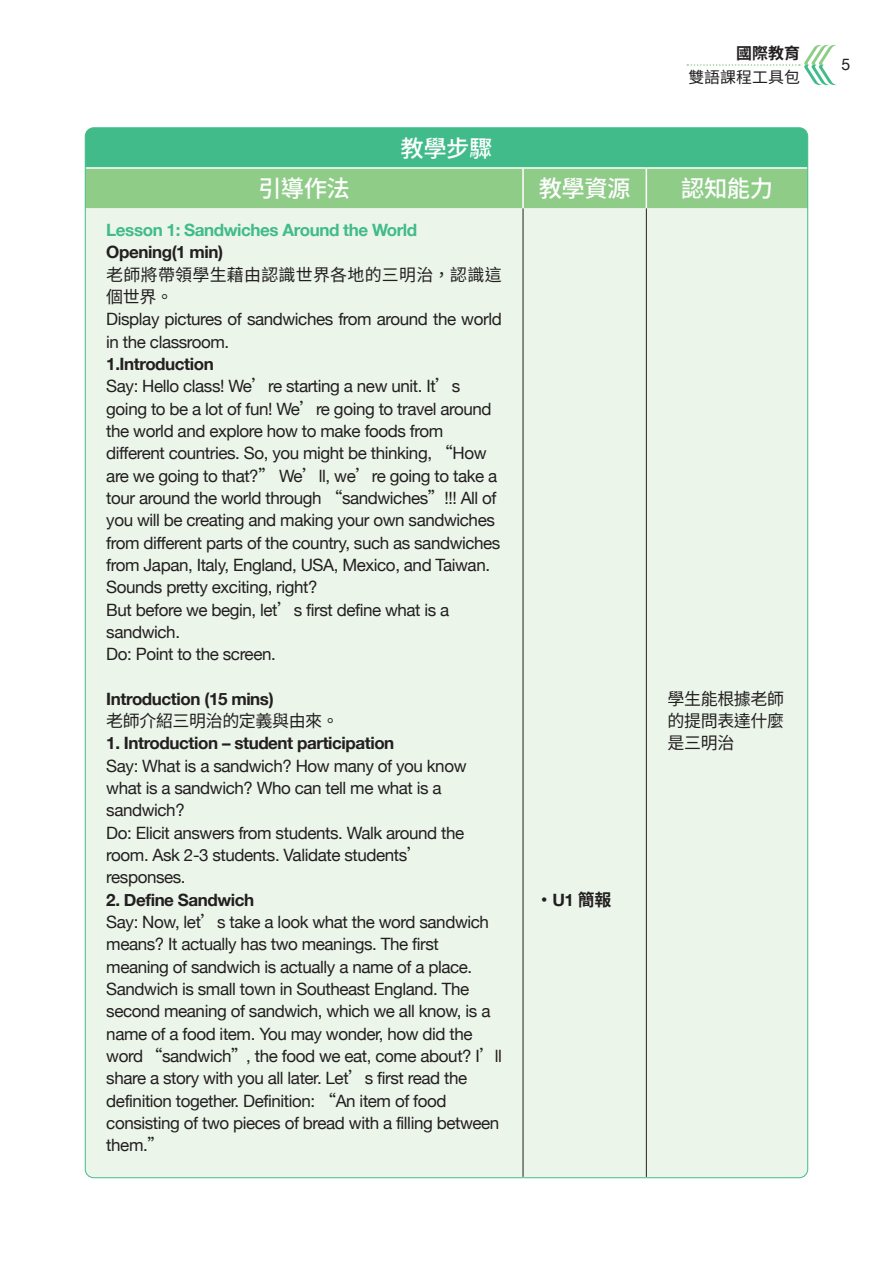
<style>
.page{position:relative;width:893px;height:1263px;background:#fff}
.page>*{position:absolute;margin:0;border:0;box-sizing:border-box;transform-origin:0 0}
.t1{font:500 23.4px "Noto Sans CJ Ktc";letter-spacing:-.025em;color:#fff}
.t2{font:16.95px/22.4px "Helvetica Neue";letter-spacing:-.025em;color:#231f20}
.t3{font:700 16.95px/22.4px "Helvetica Neue";letter-spacing:-.025em;color:#231f20}
.t4{font:16.95px/22.4px "Noto Sans CJ Ktc";letter-spacing:-.025em;color:#231f20;text-align:justify}
.t5{font:700 16.95px "Noto Sans CJ Ktc";color:#231f20}
.t6{font:15.9px "Noto Sans CJ Ktc";color:#231f20}
.t7{font:700 15.9px "Noto Sans CJ Ktc";color:#231f20}
.t8{font:15.9px "Helvetica Neue";color:#231f20}
.s1{font-weight:700;color:#41bb8a}
.s2{font-weight:700}
.s3{font-family:"Noto Sans CJ Ktc"}
.s4{font-family:"Noto Sans CJ Ktc";font-weight:400}
.s5{font-family:"Helvetica Neue"}
</style>
<div class="page">
<svg style="left:687px;top:45px;width:149px;height:40px"></svg>
<div style="left:85px;top:128px;width:723px;height:40px;background:#41bb8a"></div>
<div style="left:87px;top:169px;width:719px;height:39px;background:#8fcc88"></div>
<div style="left:85px;top:208px;width:723px;height:969px;background:#ebf5ea"></div>
<hr style="left:85px;top:167px;width:438px;height:2px;background:#fff">
<hr style="left:523px;top:167px;width:123px;height:2px;background:#fff">
<hr style="left:522px;top:169px;width:2px;height:39px;background:#fff">
<hr style="left:646px;top:167px;width:162px;height:2px;background:#fff">
<hr style="left:646px;top:169px;width:1px;height:39px;background:#fff">
<hr style="left:523px;top:208px;width:1px;height:969px;background:#231f20">
<hr style="left:646px;top:208px;width:1px;height:969px;background:#231f20">
<p class="t1" style="left:401px;top:135px;width:93px">教學步驟</p>
<p class="t7" style="left:736px;top:45px;width:65px">國際教育</p>
<p class="t6" style="left:688px;top:68px;width:113px">雙語課程工具包</p>
<p class="t1" style="left:258px;top:175px;width:93px">引導作法</p>
<p class="t1" style="left:539px;top:175px;width:93px">教學資源</p>
<p class="t1" style="left:681px;top:175px;width:93px">認知能力</p>
<p class="t2" style="left:106px;top:220px;width:397px"><span class="s1">Lesson 1: Sandwiches Around the World<br></span><span class="s2">Opening(1 min)<br></span><span class="s3">老師將帶領學生藉由認識世界各地的三明治，認識這個世界。<br></span>Display pictures of sandwiches from around the world in the classroom.<br><span class="s2">1.Introduction<br></span>Say: Hello class! We<span class="s3">’</span>re starting a new unit. It<span class="s3">’</span>s going to be a lot of fun! We<span class="s3">’</span>re going to travel around the world and explore how to make foods from different countries. So, you might be thinking, <span class="s3">“</span>How are we going to that?<span class="s3">”</span> We<span class="s3">’</span>ll, we<span class="s3">’</span>re going to take a tour around the world through <span class="s3">“</span>sandwiches<span class="s3">”</span>!!! All of you will be creating and making your own sandwiches from different parts of the country, such as sandwiches from Japan, Italy, England, USA, Mexico, and Taiwan.<br>Sounds pretty exciting, right?<br>But before we begin, let<span class="s3">’</span>s first define what is a sandwich.<br>Do: Point to the screen.</p>
<p class="t3" style="left:106px;top:688px;width:234px">Introduction (15 mins)<br><span class="s4">老師介紹三明治的定義與由來。</span></p>
<p class="t2" style="left:106px;top:733px;width:362px"><span class="s2">1. Introduction – student participation<br></span>Say: What is a sandwich? How many of you know what is a sandwich? Who can tell me what is a sandwich?<br>Do: Elicit answers from students. Walk around the room. Ask 2-3 students. Validate students<span class="s3">’ </span>responses.</p>
<p class="t2" style="left:106px;top:889px;width:397px"><span class="s2">2. Define Sandwich<br></span>Say: Now, let<span class="s3">’</span>s take a look what the word sandwich means? It actually has two meanings. The first meaning of sandwich is actually a name of a place.<br>Sandwich is small town in Southeast England. The second meaning of sandwich, which we all know, is a name of a food item. You may wonder, how did the word <span class="s3">“</span>sandwich<span class="s3">”</span>, the food we eat, come about? I<span class="s3">’</span>ll share a story with you all later. Let<span class="s3">’</span>s first read the definition together. Definition: <span class="s3">“</span>An item of food consisting of two pieces of bread with a filling between them.<span class="s3">”</span></p>
<p class="t5" style="left:536px;top:890px;width:77px">・<span class="s5">U1</span> 簡報</p>
<p class="t4" style="left:668px;top:688px;width:118px">學生能根據老師的提問表達什麼是三明治</p>
<p class="t8" style="left:842px;top:53px;width:10px">5</p>
</div>
